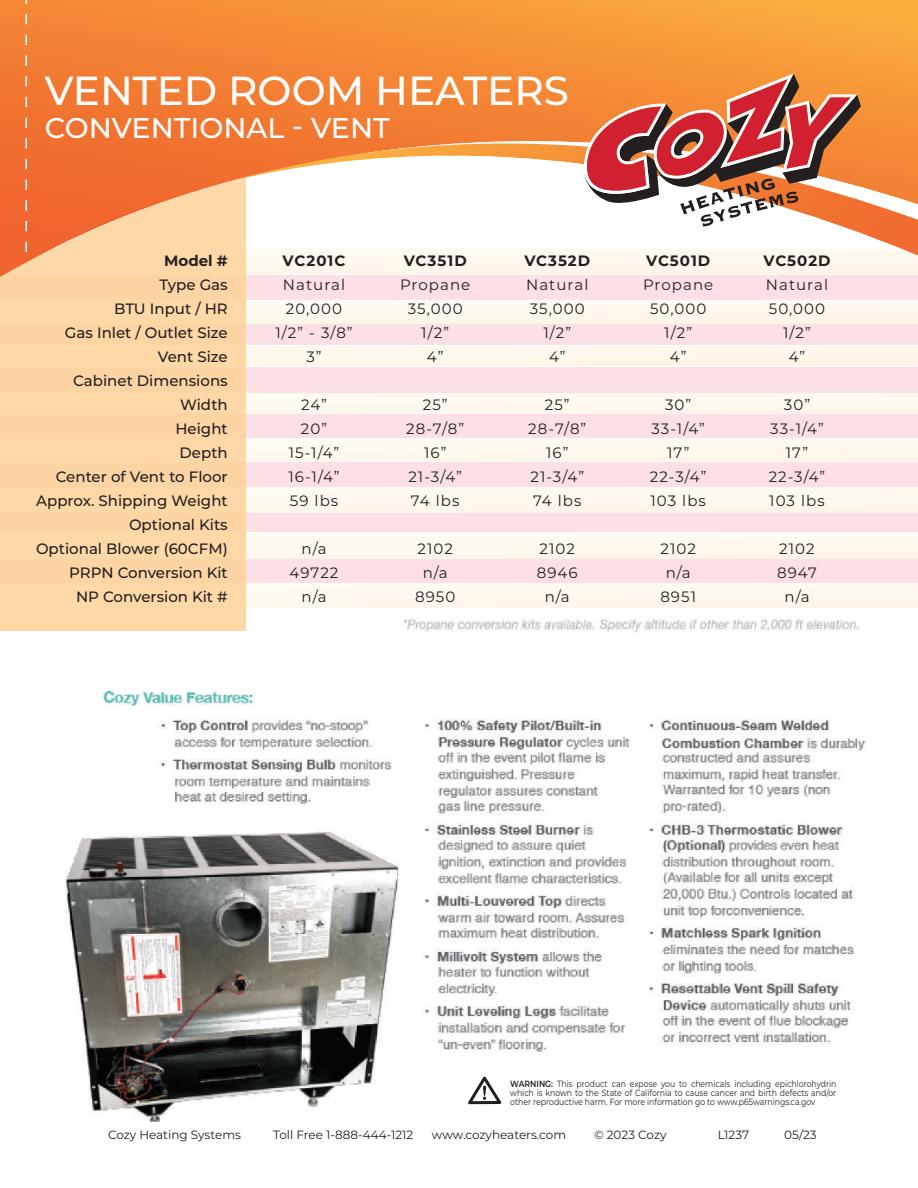
<style>
.page{position:relative;width:918px;height:1188px;background:#fff}
.page>*{position:absolute;margin:0;border:0;box-sizing:border-box;transform-origin:0 0}
.t1{font:500 40.5px "Montserrat";color:#fff}
.t2{font:500 28.5px "Montserrat";color:#fff}
.t3{font:15px/24px "Montserrat";letter-spacing:.07em;color:#231f20;text-align:center}
.t4{font:500 15px/24px "Montserrat";color:#231f20;text-align:right}
.t5{font:700 15px "Montserrat";letter-spacing:.065em;color:#231f20}
.t6{font:12px "Montserrat";color:#231f20}
.t7{font:9px/9px "Montserrat";color:#231f20;text-align:justify;scale:.86 1}
.s1{font-weight:600}
</style>
<div class="page">
<img style="left:65px;top:608px;width:801px;height:514px">
<div style="left:0;top:320px;width:918px;height:25px;background:#fce0e5"></div>
<div style="left:0;top:275px;width:918px;height:25px;background:#fce0e5"></div>
<div style="left:0;top:367px;width:918px;height:25px;background:#fce0e5"></div>
<div style="left:0;top:413px;width:918px;height:25px;background:#fce0e5"></div>
<div style="left:0;top:513px;width:918px;height:19px;background:#fce0e5"></div>
<div style="left:0;top:559px;width:918px;height:25px;background:#fce0e5"></div>
<div style="left:0;top:301px;width:918px;height:22px;background:#fef7ee"></div>
<div style="left:0;top:346px;width:918px;height:20px;background:#fef7ec"></div>
<div style="left:0;top:393px;width:918px;height:20px;background:#fef8ef"></div>
<div style="left:0;top:487px;width:918px;height:25px;background:#fef8ef"></div>
<div style="left:0;top:440px;width:918px;height:21px;background:#fef8ef"></div>
<div style="left:0;top:534px;width:918px;height:24px;background:#fef8ef"></div>
<div style="left:0;top:462px;width:918px;height:25px;background:#fce0e5"></div>
<div style="left:0;top:584px;width:918px;height:24px;background:#fef8ef"></div>
<div style="left:0;top:0;width:245px;height:631px;background:#fed8a5"></div>
<svg style="left:0;top:0;width:918px;height:277px"></svg>
<svg style="left:26px;top:0;width:1px;height:252px"></svg>
<svg style="left:468px;top:1077px;width:33px;height:27px"></svg>
<svg style="left:584px;top:73px;width:277px;height:154px"></svg>
<h1 class="t1" style="left:45px;top:71px;width:526px">VENTED ROOM HEATERS</h1>
<h2 class="t2" style="left:45px;top:114px;width:347px">CONVENTIONAL - VENT</h2>
<p class="t5" style="left:164px;top:252px;width:65px">Model #</p>
<p class="t4" style="left:36px;top:273px;width:193px">Type Gas<br>BTU Input / HR<br>Gas Inlet / Outlet Size<br>Vent Size<br>Cabinet Dimensions<br>Width<br>Height<br>Depth<br>Center of Vent to Floor<br>Approx. Shipping Weight<br>Optional Kits<br>Optional Blower (60CFM)<br>PRPN Conversion Kit<br>NP Conversion Kit #</p>
<p class="t5" style="left:283px;top:252px;width:64px">VC201C</p>
<p class="t3" style="left:275px;top:273px;width:79px">Natural<br>20,000<br>1/2” - 3/8”<br>3”</p>
<p class="t3" style="left:288px;top:393px;width:53px">24”<br>20”<br>15-1/4”<br>16-1/4”<br>59 lbs</p>
<p class="t3" style="left:290px;top:537px;width:50px">n/a<br>49722 n/a</p>
<p class="t5" style="left:404px;top:252px;width:64px">VC351D</p>
<p class="t3" style="left:400px;top:273px;width:72px">Propane<br>35,000<br>1/2”<br>4”</p>
<p class="t3" style="left:406px;top:393px;width:60px">25”<br>28-7/8”<br>16”<br>21-3/4”<br>74 lbs</p>
<p class="t3" style="left:415px;top:537px;width:42px">2102 n/a<br>8950</p>
<p class="t5" style="left:524px;top:252px;width:67px">VC352D</p>
<p class="t3" style="left:526px;top:273px;width:64px">Natural<br>35,000<br>1/2”<br>4”</p>
<p class="t3" style="left:528px;top:393px;width:60px">25”<br>28-7/8”<br>16”<br>21-3/4”<br>74 lbs</p>
<p class="t3" style="left:537px;top:537px;width:42px">2102<br>8946 n/a</p>
<p class="t5" style="left:646px;top:252px;width:66px">VC501D</p>
<p class="t3" style="left:643px;top:273px;width:72px">Propane<br>50,000<br>1/2”<br>4”</p>
<p class="t3" style="left:650px;top:393px;width:58px">30”<br>33-1/4”<br>17”<br>22-3/4”<br>103 lbs</p>
<p class="t3" style="left:660px;top:537px;width:37px">2102 n/a<br>8951</p>
<p class="t5" style="left:763px;top:252px;width:69px">VC502D</p>
<p class="t3" style="left:766px;top:273px;width:64px">Natural<br>50,000<br>1/2”<br>4”</p>
<p class="t3" style="left:769px;top:393px;width:58px">30”<br>33-1/4”<br>17”<br>22-3/4”<br>103 lbs</p>
<p class="t3" style="left:777px;top:537px;width:41px">2102<br>8947 n/a</p>
<p class="t7" style="left:510px;top:1079px;width:381px"><span class="s1">WARNING:</span> This product can expose you to chemicals including epichlorohydrin which is known to the State of California to cause cancer and birth defects and/or other reproductive harm. For more information go to www.p65warnings.ca.gov</p>
<p class="t6" style="left:108px;top:1129px;width:135px">Cozy Heating Systems</p>
<p class="t6" style="left:273px;top:1129px;width:142px">Toll Free 1-888-444-1212</p>
<p class="t6" style="left:432px;top:1129px;width:136px">www.cozyheaters.com</p>
<p class="t6" style="left:594px;top:1129px;width:74px">© 2023 Cozy</p>
<p class="t6" style="left:718px;top:1129px;width:33px">L1237</p>
<p class="t6" style="left:784px;top:1129px;width:34px">05/23</p>
</div>
